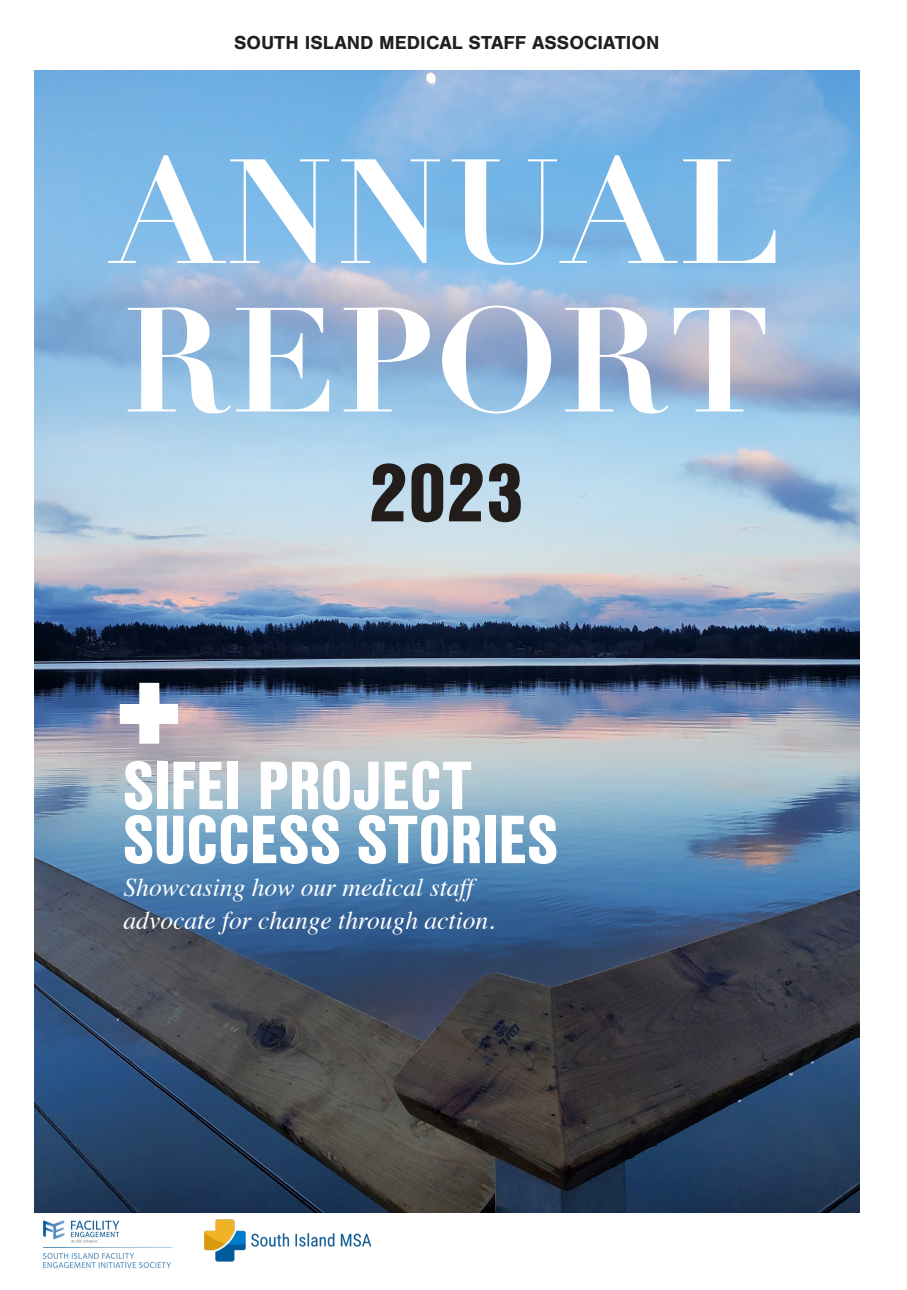
<style>
.page{position:relative;width:907px;height:1290px;background:#fff}
.page>*{position:absolute;margin:0;border:0;box-sizing:border-box;transform-origin:0 0}
.MAGAZINE_NAME{font:700 145.5px "Didot";letter-spacing:.02em;color:#fff}
.COVER_TITLE{font:900 136.5px "Nimbus San Con L";color:#fff}
.MAGAZINE_NAME-2{font:900 79.5px "Nimbus San Con L";color:#221d1a}
.COVER_TITLE-2{font:900 66px/54px "Nimbus San Con L";color:#fff}
.Title_subtext{font:italic 25.5px/33px "Times";color:#fff}
.Top_line_text{font:700 19.5px "Nimbus San";color:#231f20}
</style>
<div class="page">
<img style="left:34px;top:71px;width:825px;height:1142px">
<img style="left:204px;top:1219px;width:168px;height:43px">
<img style="left:42px;top:1220px;width:130px;height:49px">
<p class="Top_line_text" style="left:234px;top:31px;width:427px">SOUTH ISLAND MEDICAL STAFF ASSOCIATION</p>
<p class="MAGAZINE_NAME" style="left:112px;top:120px;width:671px">ANNUAL</p>
<p class="MAGAZINE_NAME" style="left:123px;top:269px;width:649px">REPORT</p>
<p class="COVER_TITLE" style="left:109px;top:591px;width:75px">+</p>
<p class="MAGAZINE_NAME-2" style="left:370px;top:433px;width:155px">2023</p>
<p class="COVER_TITLE-2" style="left:123px;top:756px;width:436px">SIFEI PROJECT<br>SUCCESS STORIES</p>
<p class="Title_subtext" style="left:123px;top:869px;width:372px">Showcasing how our medical staff advocate for change through action.</p>
</div>
